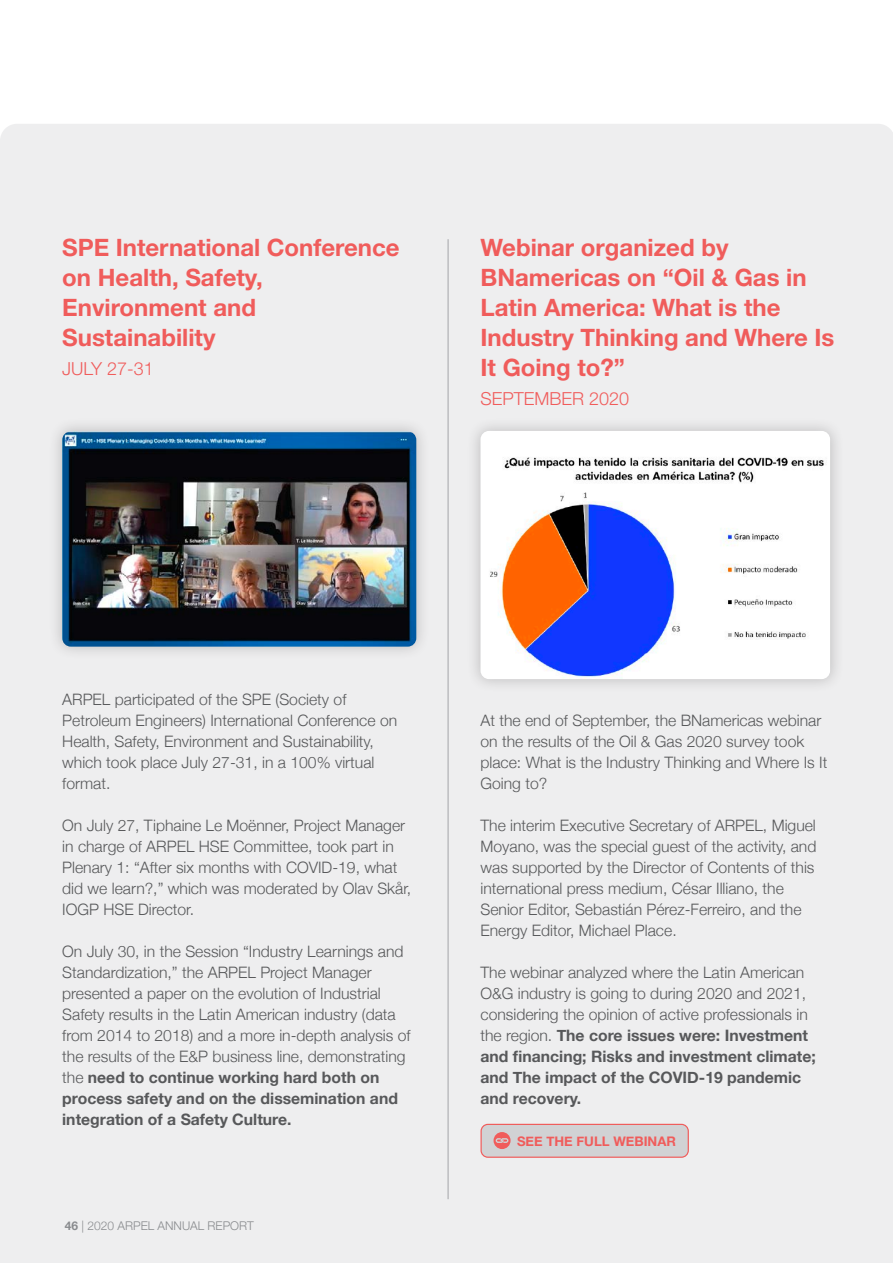
<style>
.page{position:relative;width:893px;height:1263px;background:#fff}
.page>*{position:absolute;margin:0;border:0;box-sizing:border-box;transform-origin:0 0}
.t1{font:700 24px/30px "Helvetica Neue LT Std";color:#f05c5b}
.t2{font:300 18px "Helvetica Neue LT Std";color:#f05c5b}
.t3{font:300 15.75px/21px "Helvetica Neue";color:#57585a}
.t4{font:700 13.2px "Helvetica Neue";color:#f05c5b}
.t5{font:300 12px "Helvetica Neue";color:#939598}
.s1{font-weight:700}
</style>
<div class="page">
<div style="left:0;top:124px;width:893px;height:1139px;background:#eeeeef"></div>
<hr style="left:448px;top:239px;width:1px;height:960px;background:#a8a9ad">
<div style="left:48px;top:417px;width:382px;height:244px;background:#231f20;opacity:.25"></div>
<img style="left:62px;top:431px;width:354px;height:216px">
<div style="left:466px;top:417px;width:378px;height:276px;background:#231f20;opacity:.25"></div>
<img style="left:480px;top:431px;width:350px;height:248px">
<div style="left:481px;top:1124px;width:207px;height:33px;background:#d1d2d4;border-radius:7px"></div>
<div style="left:480px;top:1124px;width:209px;height:34px;border:1px solid #f05c5b;border-radius:7px"></div>
<svg style="left:494px;top:1132px;width:17px;height:17px"></svg>
<p class="t1" style="left:62px;top:232px;width:339px">SPE International Conference on Health, Safety,<br>Environment and<br>Sustainability</p>
<p class="t2" style="left:62px;top:357px;width:93px">JULY 27-31</p>
<p class="t1" style="left:480px;top:232px;width:355px">Webinar organized by<br>BNamericas on “Oil &amp; Gas in<br>Latin America: What is the<br>Industry Thinking and Where Is<br>It Going to?”</p>
<p class="t2" style="left:480px;top:387px;width:150px">SEPTEMBER 2020</p>
<p class="t3" style="left:62px;top:688px;width:336px">ARPEL participated of the SPE (Society of Petroleum Engineers) International Conference on Health, Safety, Environment and Sustainability, which took place July 27-31, in a 100% virtual format.</p>
<p class="t3" style="left:62px;top:814px;width:350px">On July 27, Tiphaine Le Moënner, Project Manager in charge of ARPEL HSE Committee, took part in Plenary 1: “After six months with COVID-19, what did we learn?,” which was moderated by Olav Skår, IOGP HSE Director.</p>
<p class="t3" style="left:62px;top:940px;width:350px">On July 30, in the Session “Industry Learnings and Standardization,” the ARPEL Project Manager presented a paper on the evolution of Industrial Safety results in the Latin American industry (data from 2014 to 2018) and a more in-depth analysis of the results of the E&amp;P business line, demonstrating the <span class="s1">need to continue working hard both on process safety and on the dissemination and integration of a Safety Culture.</span></p>
<p class="t5" style="left:65px;top:1216px;width:191px"><span class="s1">46</span> | 2020 ARPEL ANNUAL REPORT</p>
<p class="t3" style="left:480px;top:709px;width:348px">At the end of September, the BNamericas webinar on the results of the Oil &amp; Gas 2020 survey took place: What is the Industry Thinking and Where Is It Going to?</p>
<p class="t3" style="left:480px;top:814px;width:337px">The interim Executive Secretary of ARPEL, Miguel Moyano, was the special guest of the activity, and was supported by the Director of Contents of this international press medium, César Illiano, the Senior Editor, Sebastián Pérez-Ferreiro, and the Energy Editor, Michael Place.</p>
<p class="t3" style="left:480px;top:961px;width:337px">The webinar analyzed where the Latin American O&amp;G industry is going to during 2020 and 2021, considering the opinion of active professionals in the region. <span class="s1">The core issues were: Investment and financing; Risks and investment climate; and The impact of the COVID-19 pandemic and recovery.</span></p>
<p class="t4" style="left:517px;top:1130px;width:160px">SEE THE FULL WEBINAR</p>
</div>
